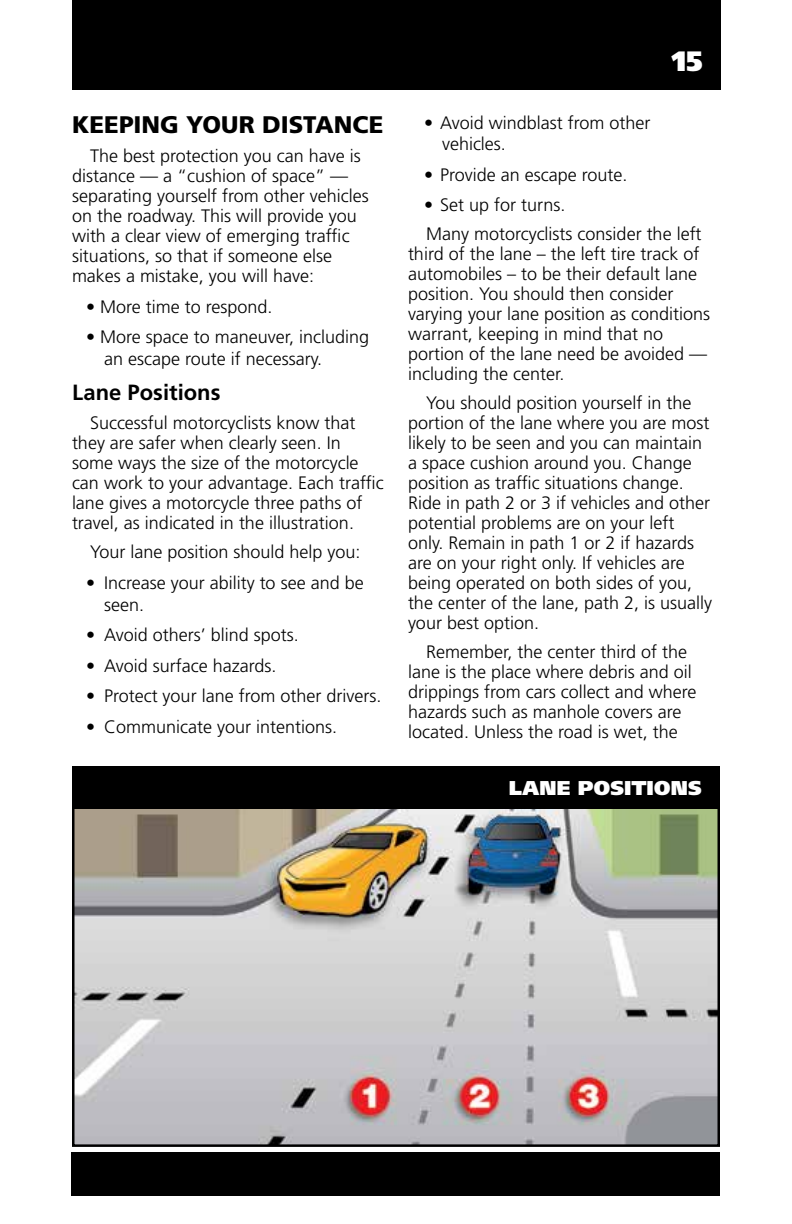
<style>
.page{position:relative;width:792px;height:1224px;background:#fff}
.page>*{position:absolute;margin:0;border:0;box-sizing:border-box;transform-origin:0 0}
.t1{font:900 28px "Frutiger LT Std";color:#fff}
.t2{font:900 24px "Frutiger LT Std";color:#000}
.t3{font:700 22px "Frutiger LT Std";color:#000}
.t4{font:900 20px "Frutiger LT Std";letter-spacing:.01em;color:#fff}
.t5{font:300 18px/20px "Frutiger LT Std";color:#000}
</style>
<div class="page">
<div style="left:71px;top:1152px;width:649px;height:43px;background:#000"></div>
<div style="left:72px;top:0;width:649px;height:89px;background:#000"></div>
<img style="left:75px;top:809px;width:642px;height:335px">
<div style="left:72px;top:767px;width:648px;height:42px;background:#000"></div>
<h2 class="t2" style="left:72px;top:110px;width:313px">KEEPING YOUR DISTANCE</h2>
<p class="t5" style="left:72px;top:146px;width:298px;text-indent:18px">The best protection you can have is distance — a “cushion of space” — separating yourself from other vehicles on the roadway. This will provide you with a clear view of emerging traffic situations, so that if someone else makes a mistake, you will have:</p>
<p class="t5" style="left:86px;top:297px;width:188px">• More time to respond.</p>
<p class="t5" style="left:104px;top:327px;width:267px;line-height:21.6px;text-indent:-18px">• More space to maneuver, including an escape route if necessary.</p>
<p class="t3" style="left:72px;top:380px;width:150px">Lane Positions</p>
<p class="t5" style="left:72px;top:413px;width:313px;text-indent:18px">Successful motorcyclists know that they are safer when clearly seen. In some ways the size of the motorcycle can work to your advantage. Each traffic lane gives a motorcycle three paths of travel, as indicated in the illustration.</p>
<p class="t5" style="left:90px;top:542px;width:272px">Your lane position should help you:</p>
<p class="t5" style="left:104px;top:572px;width:261px;line-height:21.6px;text-indent:-18px">• Increase your ability to see and be seen.</p>
<p class="t5" style="left:86px;top:625px;width:214px">• Avoid others’ blind spots.</p>
<p class="t5" style="left:86px;top:656px;width:192px">• Avoid surface hazards.</p>
<p class="t5" style="left:86px;top:686px;width:297px">• Protect your lane from other drivers.</p>
<p class="t5" style="left:86px;top:717px;width:253px">• Communicate your intentions.</p>
<h1 class="t1" style="left:672px;top:44px;width:33px">15</h1>
<p class="t5" style="left:442px;top:112px;width:210px;line-height:21.6px;text-indent:-18px">• Avoid windblast from other vehicles.</p>
<p class="t5" style="left:424px;top:165px;width:205px">• Provide an escape route.</p>
<p class="t5" style="left:424px;top:191px;width:279px;line-height:29px">• Set up for turns.<br>Many motorcyclists consider the left</p>
<p class="t5" style="left:408px;top:245px;width:304px">third of the lane – the left tire track of automobiles – to be their default lane position. You should then consider varying your lane position as conditions warrant, keeping in mind that no portion of the lane need be avoided — including the center.</p>
<p class="t5" style="left:408px;top:394px;width:306px;text-indent:18px">You should position yourself in the portion of the lane where you are most likely to be seen and you can maintain a space cushion around you. Change position as traffic situations change.<br>Ride in path 2 or 3 if vehicles and other potential problems are on your left only. Remain in path 1 or 2 if hazards are on your right only. If vehicles are being operated on both sides of you, the center of the lane, path 2, is usually your best option.</p>
<p class="t5" style="left:408px;top:643px;width:290px;text-indent:18px">Remember, the center third of the lane is the place where debris and oil drippings from cars collect and where hazards such as manhole covers are located. Unless the road is wet, the</p>
<p class="t4" style="left:509px;top:776px;width:194px">LANE POSITIONS</p>
</div>
